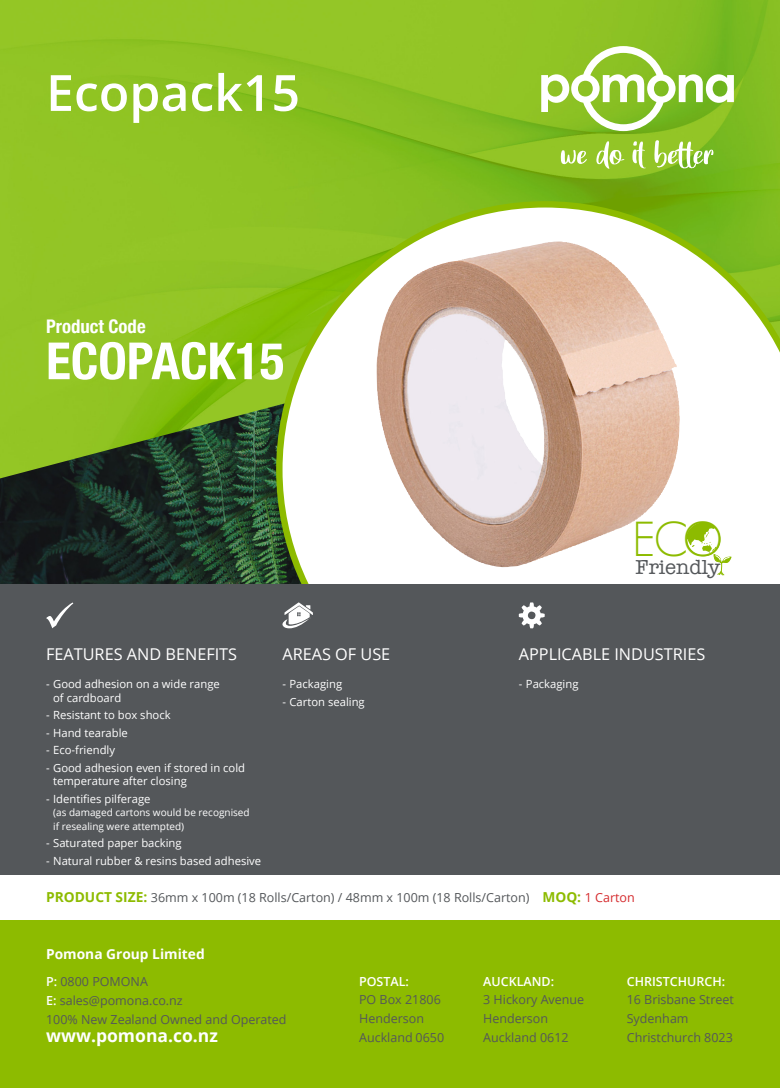
<style>
.page{position:relative;width:780px;height:1088px;background:#fff}
.page>*{position:absolute;margin:0;border:0;box-sizing:border-box;transform-origin:0 0}
.t1{font:700 condensed 51.25px "Helvetica Neue";color:#fff}
.Large_Heading_Bold{font:600 50px "Open Sans";color:#fff}
.t2{font:300 48px "Geosans";color:#8dbb00}
.t3{font:20.88px "American Typewriter";letter-spacing:-.005em;color:#54575a}
.Product_Code{font:700 condensed 18.75px "Helvetica Neue";color:#fff}
.t4{font:700 17.5px "Open Sans";color:#fff}
.Writing{font:16.25px "Open Sans";color:#fff}
.Small_Heading{font:16.25px "Open Sans";color:#fff}
.t5{font:700 13.75px "Open Sans";color:#fff}
.Small_Heading-2{font:12.5px "Open Sans";color:#54575a}
.t6{font:600 12.5px "Open Sans";color:#fff}
.Paragraph_Style_3{font:11.25px/13.5px "Open Sans";color:#fff}
.Paragraph_Style_3-2{font:10px/13.5px "Open Sans";color:#fff}
.s1{font-weight:700;font-size:13.75px;color:#8dbb00}
.s2{color:#d52b2e}
.s3{font-weight:600;color:#fff}
</style>
<div class="page">
<img style="left:0;top:0;width:780px;height:310px">
<img style="left:0;top:310px;width:276px;height:275px">
<div style="left:0;top:920px;width:780px;height:168px;background:#8dbb00"></div>
<svg style="left:541px;top:46px;width:192px;height:85px"></svg>
<svg style="left:560px;top:150px;width:27px;height:14px"></svg>
<svg style="left:596px;top:141px;width:29px;height:28px"></svg>
<svg style="left:632px;top:141px;width:14px;height:28px"></svg>
<svg style="left:653px;top:140px;width:60px;height:29px"></svg>
<svg style="left:276px;top:201px;width:504px;height:384px"></svg>
<div style="left:0;top:585px;width:780px;height:290px;background:#54575a"></div>
<svg style="left:282px;top:602px;width:31px;height:26px"></svg>
<svg style="left:46px;top:602px;width:27px;height:26px"></svg>
<svg style="left:519px;top:602px;width:25px;height:26px"></svg>
<img style="left:376px;top:242px;width:175px;height:257px">
<svg style="left:686px;top:522px;width:45px;height:54px"></svg>
<p class="Large_Heading_Bold" style="left:46px;top:58px;width:255px">Ecopack15</p>
<p class="Product_Code" style="left:46px;top:311px;width:101px">Product Code</p>
<p class="t1" style="left:46px;top:318px;width:240px">ECOPACK15</p>
<p class="Small_Heading" style="left:46px;top:642px;width:193px">FEATURES AND BENEFITS</p>
<p class="Paragraph_Style_3" style="left:53px;top:677px;width:168px;text-indent:-7px">- Good adhesion on a wide range of cardboard</p>
<p class="Paragraph_Style_3" style="left:46px;top:708px;width:126px">- Resistant to box shock</p>
<p class="Paragraph_Style_3" style="left:46px;top:726px;width:83px">- Hand tearable</p>
<p class="Paragraph_Style_3" style="left:46px;top:743px;width:70px">- Eco-friendly</p>
<p class="Paragraph_Style_3" style="left:53px;top:761px;width:193px;text-indent:-7px">- Good adhesion even if stored in cold temperature after closing</p>
<p class="Paragraph_Style_3" style="left:46px;top:792px;width:106px">- Identifies pilferage</p>
<p class="Paragraph_Style_3-2" style="left:53px;top:806px;width:198px">(as damaged cartons would be recognised if resealing were attempted)</p>
<p class="Paragraph_Style_3" style="left:46px;top:836px;width:137px">- Saturated paper backing</p>
<p class="Paragraph_Style_3" style="left:46px;top:854px;width:216px">- Natural rubber &amp; resins based adhesive</p>
<p class="Writing" style="left:282px;top:643px;width:109px">AREAS OF USE</p>
<p class="Paragraph_Style_3" style="left:282px;top:677px;width:61px">- Packaging</p>
<p class="Paragraph_Style_3" style="left:282px;top:695px;width:84px">- Carton sealing</p>
<p class="t2" style="left:632px;top:513px;width:91px">ECO</p>
<p class="t3" style="left:635px;top:551px;width:86px">Friendly</p>
<p class="Writing" style="left:519px;top:642px;width:188px">APPLICABLE INDUSTRIES</p>
<p class="Paragraph_Style_3" style="left:519px;top:677px;width:61px">- Packaging</p>
<p class="Small_Heading-2" style="left:46px;top:889px;width:590px"><span class="s1">PRODUCT SIZE:</span> 36mm x 100m (18 Rolls/Carton) / 48mm x 100m (18 Rolls/Carton) <span class="s1">MOQ:</span> <span class="s2">1 Carton</span></p>
<p class="t5" style="left:46px;top:944px;width:160px">Pomona Group Limited</p>
<p class="Small_Heading-2" style="left:46px;top:973px;width:103px"><span class="s3">P:</span> 0800 POMONA</p>
<p class="Small_Heading-2" style="left:46px;top:992px;width:138px"><span class="s3">E:</span> sales@pomona.co.nz</p>
<p class="Small_Heading-2" style="left:46px;top:1010px;width:242px">100% New Zealand Owned and Operated</p>
<p class="t4" style="left:46px;top:1023px;width:173px">www.pomona.co.nz</p>
<p class="t6" style="left:359px;top:972px;width:51px">POSTAL:</p>
<p class="Small_Heading-2" style="left:359px;top:991px;width:83px">PO Box 21806</p>
<p class="Small_Heading-2" style="left:359px;top:1010px;width:66px">Henderson</p>
<p class="Small_Heading-2" style="left:359px;top:1029px;width:87px">Auckland 0650</p>
<p class="t6" style="left:483px;top:972px;width:72px">AUCKLAND:</p>
<p class="Small_Heading-2" style="left:483px;top:991px;width:103px">3 Hickory Avenue</p>
<p class="Small_Heading-2" style="left:483px;top:1010px;width:66px">Henderson</p>
<p class="Small_Heading-2" style="left:483px;top:1029px;width:87px">Auckland 0612</p>
<p class="t6" style="left:626px;top:972px;width:100px">CHRISTCHURCH:</p>
<p class="Small_Heading-2" style="left:626px;top:991px;width:109px">16 Brisbane Street</p>
<p class="Small_Heading-2" style="left:626px;top:1010px;width:63px">Sydenham</p>
<p class="Small_Heading-2" style="left:626px;top:1029px;width:108px">Christchurch 8023</p>
</div>
